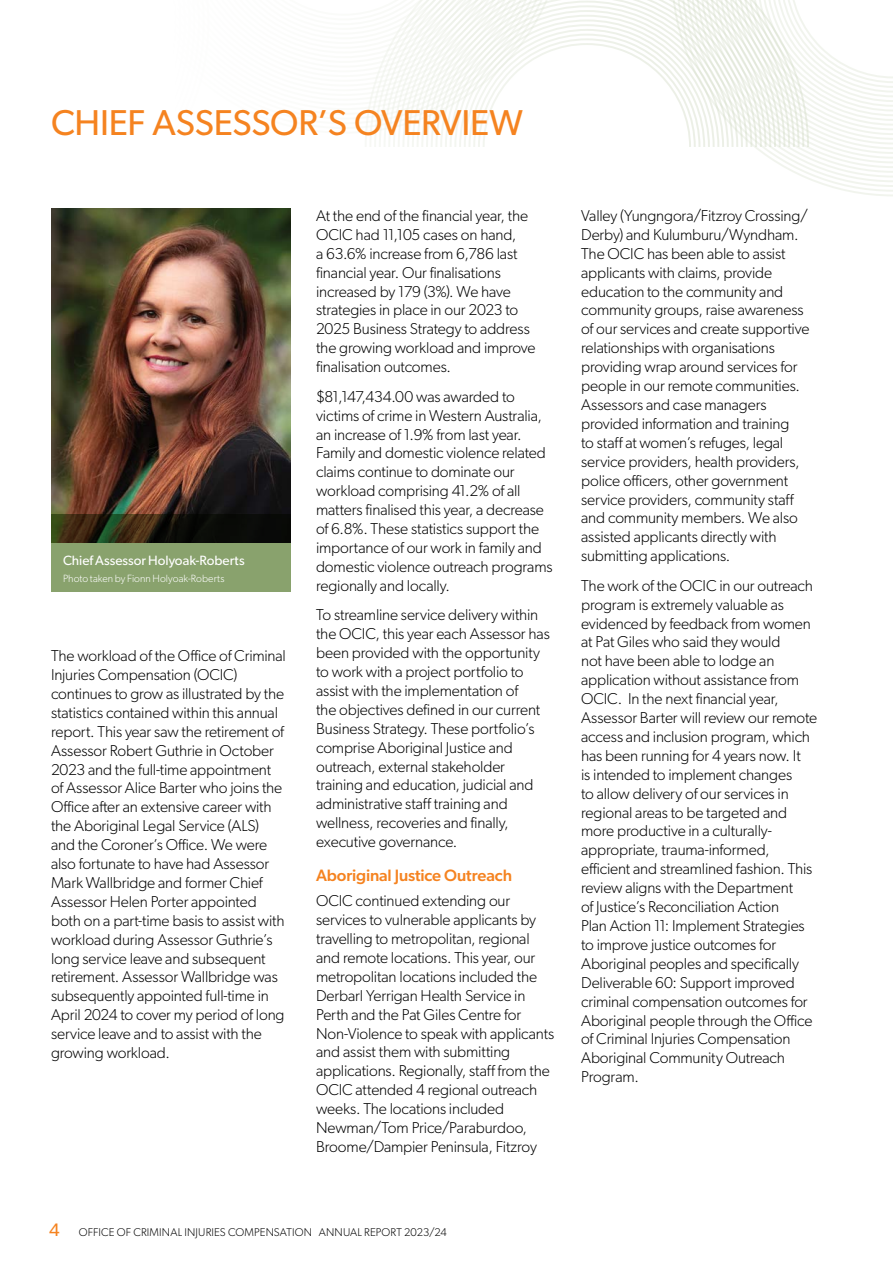
<style>
.page{position:relative;width:893px;height:1263px;background:#fff}
.page>*{position:absolute;margin:0;border:0;box-sizing:border-box;transform-origin:0 0}
.t1{font:36px "Gibson";letter-spacing:-.005em;color:#f58320}
.t2{font:500 16.5px "Gibson";letter-spacing:-.01em;color:#f58320}
.t3{font:300 15.75px/18.9px "Gibson";letter-spacing:-.01em;color:#000}
.t4{font:13.5px "Gibson";color:#fff}
.t5{font:300 11.25px "Gibson";letter-spacing:.015em;color:#000}
.t6{font:300 10.5px "Gibson";letter-spacing:.005em;color:#fff}
.s1{font-weight:400;font-size:18px;color:#f58320}
</style>
<div class="page">
<svg style="left:365px;top:0;width:528px;height:196px"></svg>
<img style="left:51px;top:208px;width:240px;height:306px">
<svg style="left:51px;top:514px;width:240px;height:78px;background:#617049"></svg>
<h1 class="t1" style="left:51px;top:101px;width:473px">CHIEF ASSESSOR’S OVERVIEW</h1>
<p class="t4" style="left:63px;top:552px;width:183px">Chief Assessor Holyoak-Roberts</p>
<p class="t6" style="left:63px;top:572px;width:163px">Photo taken by Fionn Holyoak-Roberts</p>
<p class="t3" style="left:51px;top:646px;width:236px">The workload of the Office of Criminal Injuries Compensation (OCIC) continues to grow as illustrated by the statistics contained within this annual report. This year saw the retirement of Assessor Robert Guthrie in October 2023 and the full-time appointment of Assessor Alice Barter who joins the Office after an extensive career with the Aboriginal Legal Service (ALS) and the Coroner’s Office. We were also fortunate to have had Assessor Mark Wallbridge and former Chief Assessor Helen Porter appointed both on a part-time basis to assist with workload during Assessor Guthrie’s long service leave and subsequent retirement. Assessor Wallbridge was subsequently appointed full-time in April 2024 to cover my period of long service leave and to assist with the growing workload.</p>
<p class="t3" style="left:316px;top:206px;width:221px">At the end of the financial year, the<br>OCIC had 11,105 cases on hand,<br>a 63.6% increase from 6,786 last financial year. Our finalisations increased by 179 (3%). We have strategies in place in our 2023 to<br>2025 Business Strategy to address the growing workload and improve finalisation outcomes.</p>
<p class="t3" style="left:316px;top:387px;width:238px">$81,147,434.00 was awarded to victims of crime in Western Australia, an increase of 1.9% from last year.<br>Family and domestic violence related claims continue to dominate our workload comprising 41.2% of all matters finalised this year, a decrease of 6.8%. These statistics support the importance of our work in family and domestic violence outreach programs regionally and locally.</p>
<p class="t3" style="left:316px;top:605px;width:235px">To streamline service delivery within the OCIC, this year each Assessor has been provided with the opportunity to work with a project portfolio to assist with the implementation of<br>the objectives defined in our current Business Strategy. These portfolio’s comprise Aboriginal Justice and outreach, external stakeholder training and education, judicial and administrative staff training and wellness, recoveries and finally, executive governance.</p>
<p class="t2" style="left:316px;top:865px;width:197px">Aboriginal Justice Outreach</p>
<p class="t3" style="left:316px;top:891px;width:240px">OCIC continued extending our services to vulnerable applicants by travelling to metropolitan, regional and remote locations. This year, our metropolitan locations included the Derbarl Yerrigan Health Service in Perth and the Pat Giles Centre for Non-Violence to speak with applicants and assist them with submitting applications. Regionally, staff from the OCIC attended 4 regional outreach weeks. The locations included Newman/Tom Price/Paraburdoo, Broome/Dampier Peninsula, Fitzroy</p>
<p class="t3" style="left:581px;top:206px;width:230px">Valley (Yungngora/Fitzroy Crossing/ Derby) and Kulumburu/Wyndham.<br>The OCIC has been able to assist applicants with claims, provide education to the community and community groups, raise awareness of our services and create supportive relationships with organisations providing wrap around services for people in our remote communities.<br>Assessors and case managers provided information and training<br>to staff at women’s refuges, legal service providers, health providers, police officers, other government service providers, community staff and community members. We also assisted applicants directly with submitting applications.</p>
<p class="t3" style="left:581px;top:576px;width:238px">The work of the OCIC in our outreach program is extremely valuable as evidenced by feedback from women at Pat Giles who said they would<br>not have been able to lodge an application without assistance from OCIC. In the next financial year, Assessor Barter will review our remote access and inclusion program, which has been running for 4 years now. It<br>is intended to implement changes<br>to allow delivery of our services in regional areas to be targeted and more productive in a culturally&shy;appropriate, trauma-informed, efficient and streamlined fashion. This review aligns with the Department<br>of Justice’s Reconciliation Action<br>Plan Action 11: Implement Strategies to improve justice outcomes for Aboriginal peoples and specifically Deliverable 60: Support improved criminal compensation outcomes for Aboriginal people through the Office of Criminal Injuries Compensation Aboriginal Community Outreach Program.</p>
<p class="t5" style="left:49px;top:1225px;width:399px"><span class="s1">4</span> OFFICE OF CRIMINAL INJURIES COMPENSATION ANNUAL REPORT 2023/24</p>
</div>
